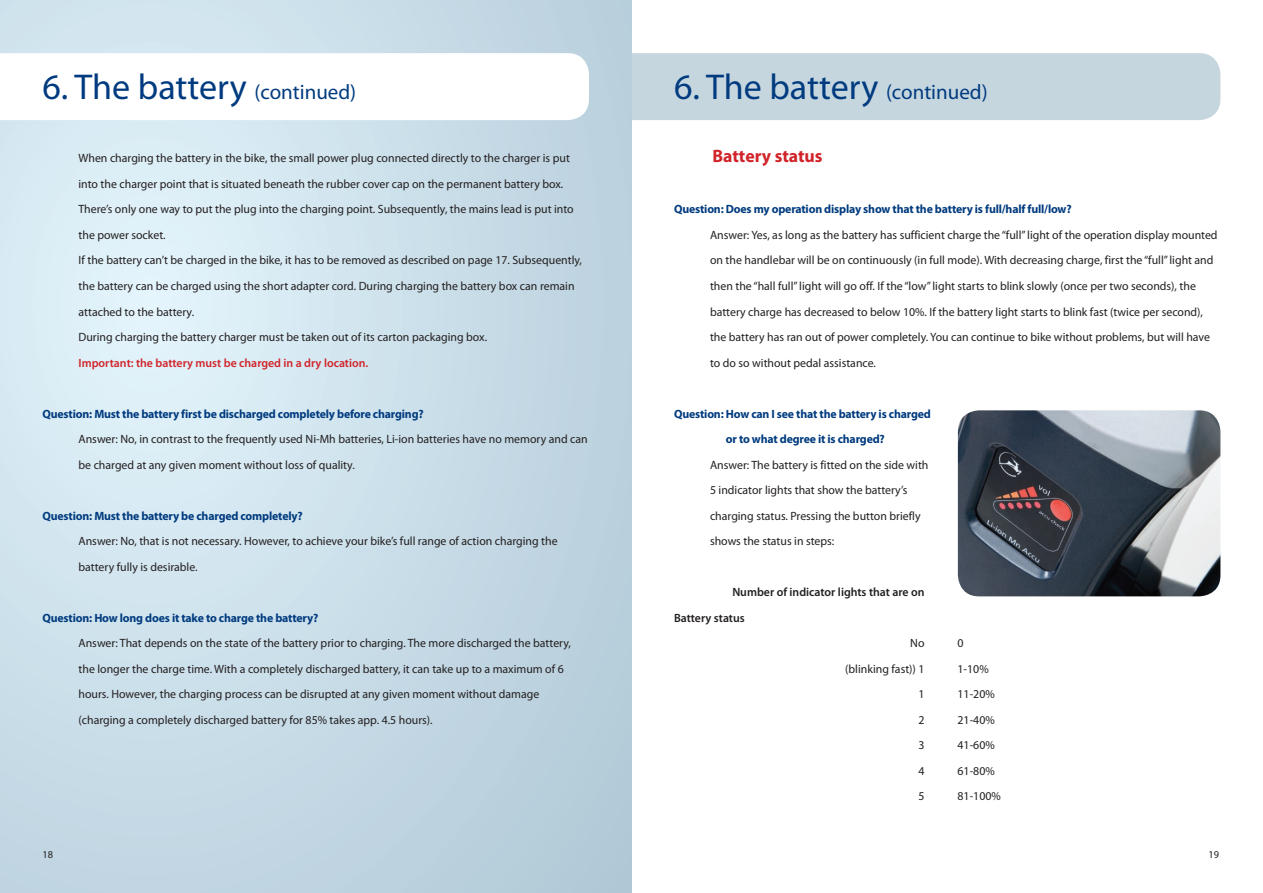
<style>
.page{position:relative;width:1263px;height:893px;background:#fff}
.page>*{position:absolute;margin:0;border:0;box-sizing:border-box;transform-origin:0 0}
.t1{font:36px "Myriad Pro";color:#013b7f}
.t2{font:700 18px "Myriad Pro";color:#d1232a}
.t3{font:12px/25.5px "Myriad Pro";color:#231f20}
.t4{font:700 12px/25.5px "Myriad Pro";letter-spacing:-.015em;color:#013b7f;text-align:center}
.t5{font:600 12px "Myriad Pro";color:#d1232a}
.t6{font:600 12px/25.5px "Myriad Pro";color:#231f20}
.t7{font:10.5px "Myriad Pro";color:#231f20}
.s1{font-size:21px}
</style>
<div class="page">
<div style="left:611px;top:53px;width:609px;height:67px;background:#c5d6df;border-radius:21px"></div>
<svg style="left:0;top:0;width:631px;height:893px;background:#cadee9"></svg>
<svg style="left:0;top:53px;width:589px;height:67px"></svg>
<img style="left:958px;top:410px;width:262px;height:186px">
<h1 class="t1" style="left:43px;top:67px;width:315px">6. The battery <span class="s1">(continued)</span></h1>
<p class="t3" style="left:79px;top:146px;width:505px">When charging the battery in the bike, the small power plug connected directly to the charger is put into the charger point that is situated beneath the rubber cover cap on the permanent battery box.<br>There’s only one way to put the plug into the charging point. Subsequently, the mains lead is put into the power socket.<br>If the battery can’t be charged in the bike, it has to be removed as described on page 17. Subsequently, the battery can be charged using the short adapter cord. During charging the battery box can remain attached to the battery.<br>During charging the battery charger must be taken out of its carton packaging box.</p>
<p class="t5" style="left:79px;top:356px;width:291px">Important: the battery must be charged in a dry location.</p>
<p class="t4" style="left:43px;top:401px;width:383px">Question: Must the battery first be discharged completely before charging?</p>
<p class="t3" style="left:79px;top:427px;width:511px">Answer: No, in contrast to the frequently used Ni-Mh batteries, Li-ion batteries have no memory and can be charged at any given moment without loss of quality.</p>
<p class="t4" style="left:43px;top:503px;width:262px">Question: Must the battery be charged completely?</p>
<p class="t3" style="left:79px;top:529px;width:481px">Answer: No, that is not necessary. However, to achieve your bike’s full range of action charging the battery fully is desirable.</p>
<p class="t4" style="left:43px;top:605px;width:277px">Question: How long does it take to charge the battery?</p>
<p class="t3" style="left:79px;top:631px;width:494px">Answer: That depends on the state of the battery prior to charging. The more discharged the battery, the longer the charge time. With a completely discharged battery, it can take up to a maximum of 6 hours. However, the charging process can be disrupted at any given moment without damage (charging a completely discharged battery for 85% takes app. 4.5 hours).</p>
<h1 class="t1" style="left:674px;top:67px;width:315px">6. The battery <span class="s1">(continued)</span></h1>
<h2 class="t2" style="left:712px;top:146px;width:112px">Battery status</h2>
<p class="t4" style="left:674px;top:197px;width:399px">Question: Does my operation display show that the battery is full/half full/low?</p>
<p class="t3" style="left:710px;top:222px;width:509px">Answer: Yes, as long as the battery has sufficient charge the “full” light of the operation display mounted on the handlebar will be on continuously (in full mode). With decreasing charge, first the “full” light and then the “hall full” light will go off. If the “low” light starts to blink slowly (once per two seconds), the battery charge has decreased to below 10%. If the battery light starts to blink fast (twice per second), the battery has ran out of power completely. You can continue to bike without problems, but will have to do so without pedal assistance.</p>
<p class="t4" style="left:674px;top:401px;width:258px">Question: How can I see that the battery is charged or to what degree it is charged?</p>
<p class="t3" style="left:710px;top:452px;width:220px">Answer: The battery is fitted on the side with 5 indicator lights that show the battery’s charging status. Pressing the button briefly shows the status in steps:</p>
<p class="t6" style="left:674px;top:580px;width:252px;text-indent:58px">Number of indicator lights that are on<br>Battery status</p>
<p class="t3" style="left:910px;top:631px;width:16px">No</p>
<p class="t3" style="left:957px;top:631px;width:8px">0</p>
<p class="t3" style="left:845px;top:656px;width:81px">(blinking fast)) 1</p>
<p class="t3" style="left:957px;top:656px;width:33px">1-10%</p>
<p class="t3" style="left:918px;top:682px;width:8px">1</p>
<p class="t3" style="left:957px;top:682px;width:39px">11-20%</p>
<p class="t3" style="left:918px;top:707px;width:8px">2</p>
<p class="t3" style="left:957px;top:707px;width:39px">21-40%</p>
<p class="t3" style="left:918px;top:733px;width:8px">3</p>
<p class="t3" style="left:957px;top:733px;width:39px">41-60%</p>
<p class="t3" style="left:918px;top:758px;width:8px">4</p>
<p class="t3" style="left:957px;top:758px;width:39px">61-80%</p>
<p class="t3" style="left:918px;top:784px;width:8px">5</p>
<p class="t3" style="left:957px;top:784px;width:45px">81-100%</p>
<p class="t7" style="left:43px;top:849px;width:12px">18</p>
<p class="t7" style="left:1208px;top:849px;width:12px">19</p>
</div>
